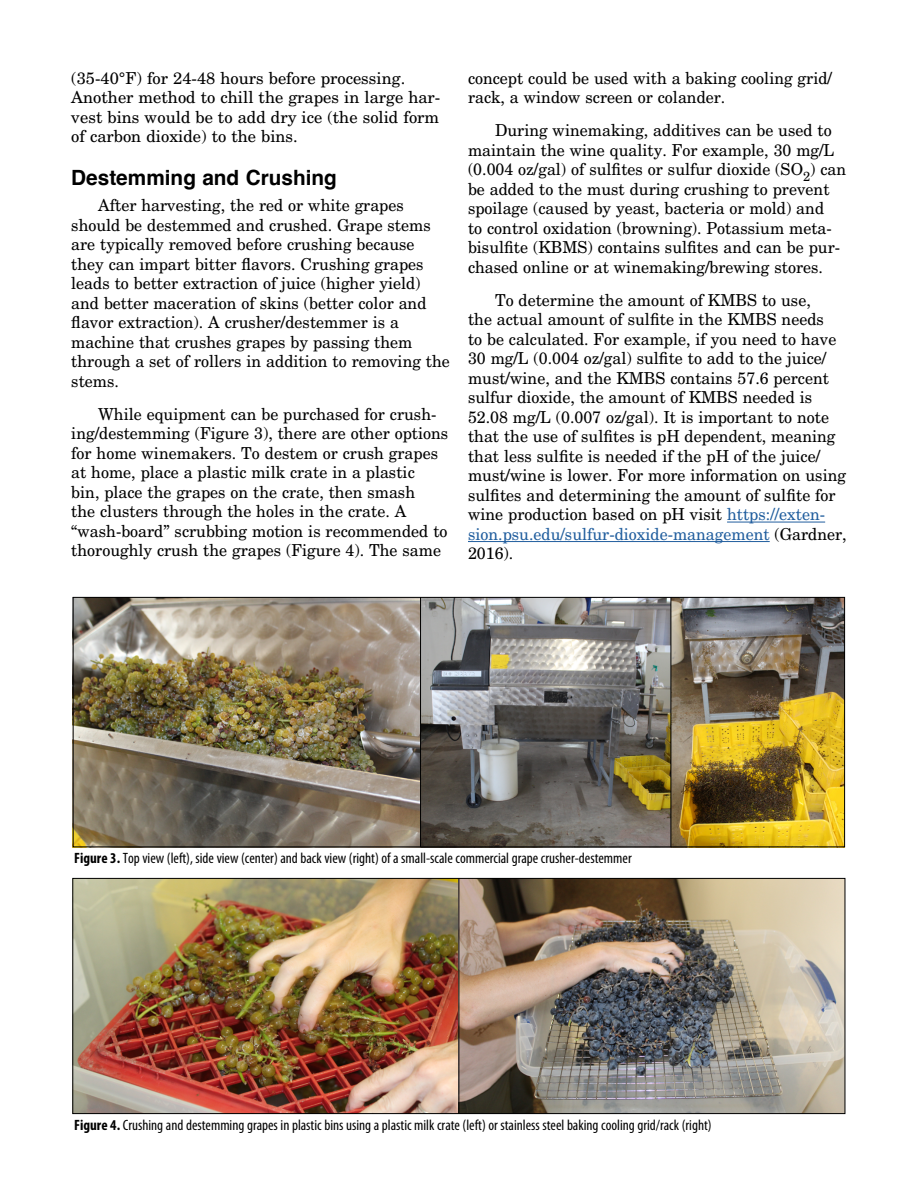
<style>
.page{position:relative;width:918px;height:1188px;background:#fff}
.page>*{position:absolute;margin:0;border:0;box-sizing:border-box;transform-origin:0 0}
.t1{font:700 21px "Helvetica";color:#000}
.t2{font:16.5px/19.5px "New Century Schlbk";color:#000}
.t3{font:condensed 15px "Myriad Pro";color:#000}
.s1{color:#215e9e}
.s2{font-weight:700}
</style>
<div class="page">
<hr style="left:727px;top:522px;width:98px;height:1px;background:#215e9e">
<hr style="left:468px;top:541px;width:302px;height:1px;background:#215e9e">
<img style="left:75px;top:599px;width:768px;height:246px">
<div style="left:73px;top:597px;width:772px;height:250px;border:1px solid #000"></div>
<img style="left:74px;top:880px;width:769px;height:232px">
<div style="left:72px;top:878px;width:773px;height:236px;border:1px solid #000"></div>
<hr style="left:420px;top:597px;width:1px;height:250px;background:#000">
<hr style="left:671px;top:597px;width:1px;height:250px;background:#000">
<hr style="left:459px;top:878px;width:1px;height:236px;background:#000">
<p class="t2" style="left:71px;top:68px;width:371px">(35-40°F) for 24-48 hours before processing.<br>Another method to chill the grapes in large har&shy;vest bins would be to add dry ice (the solid form of carbon dioxide) to the bins.</p>
<p class="t1" style="left:71px;top:165px;width:267px">Destemming and Crushing</p>
<p class="t2" style="left:71px;top:196px;width:380px;text-indent:27px">After harvesting, the red or white grapes should be destemmed and crushed. Grape stems are typically removed before crushing because they can impart bitter flavors. Crushing grapes leads to better extraction of juice (higher yield) and better maceration of skins (better color and flavor extraction). A crusher/destemmer is a machine that crushes grapes by passing them through a set of rollers in addition to removing the stems.</p>
<p class="t2" style="left:71px;top:404px;width:379px;text-indent:27px">While equipment can be purchased for crush&shy;ing/destemming (Figure 3), there are other options for home winemakers. To destem or crush grapes at home, place a plastic milk crate in a plastic<br>bin, place the grapes on the crate, then smash<br>the clusters through the holes in the crate. A “wash-board” scrubbing motion is recommended to thoroughly crush the grapes (Figure 4). The same</p>
<p class="t2" style="left:468px;top:68px;width:366px">concept could be used with a baking cooling grid/ rack, a window screen or colander.</p>
<p class="t2" style="left:468px;top:121px;width:380px;text-indent:27px">During winemaking, additives can be used to maintain the wine quality. For example, 30 mg/L (0.004 oz/gal) of sulfites or sulfur dioxide (SO<sub>2</sub>) can be added to the must during crushing to prevent spoilage (caused by yeast, bacteria or mold) and<br>to control oxidation (browning). Potassium meta&shy;bisulfite (KBMS) contains sulfites and can be pur&shy;chased online or at winemaking/brewing stores.</p>
<p class="t2" style="left:468px;top:290px;width:380px;text-indent:27px">To determine the amount of KMBS to use,<br>the actual amount of sulfite in the KMBS needs<br>to be calculated. For example, if you need to have 30 mg/L (0.004 oz/gal) sulfite to add to the juice/ must/wine, and the KMBS contains 57.6 percent sulfur dioxide, the amount of KMBS needed is 52.08 mg/L (0.007 oz/gal). It is important to note that the use of sulfites is pH dependent, meaning that less sulfite is needed if the pH of the juice/ must/wine is lower. For more information on using sulfites and determining the amount of sulfite for wine production based on pH visit <span class="s1">https://exten&shy;sion.psu.edu/sulfur-dioxide-management</span> (Gardner, 2016).</p>
<p class="t3" style="left:74px;top:849px;width:559px"><span class="s2">Figure 3.</span> Top view (left), side view (center) and back view (right) of a small-scale commercial grape crusher-destemmer</p>
<p class="t3" style="left:74px;top:1116px;width:639px"><span class="s2">Figure 4.</span> Crushing and destemming grapes in plastic bins using a plastic milk crate (left) or stainless steel baking cooling grid/rack (right)</p>
</div>
